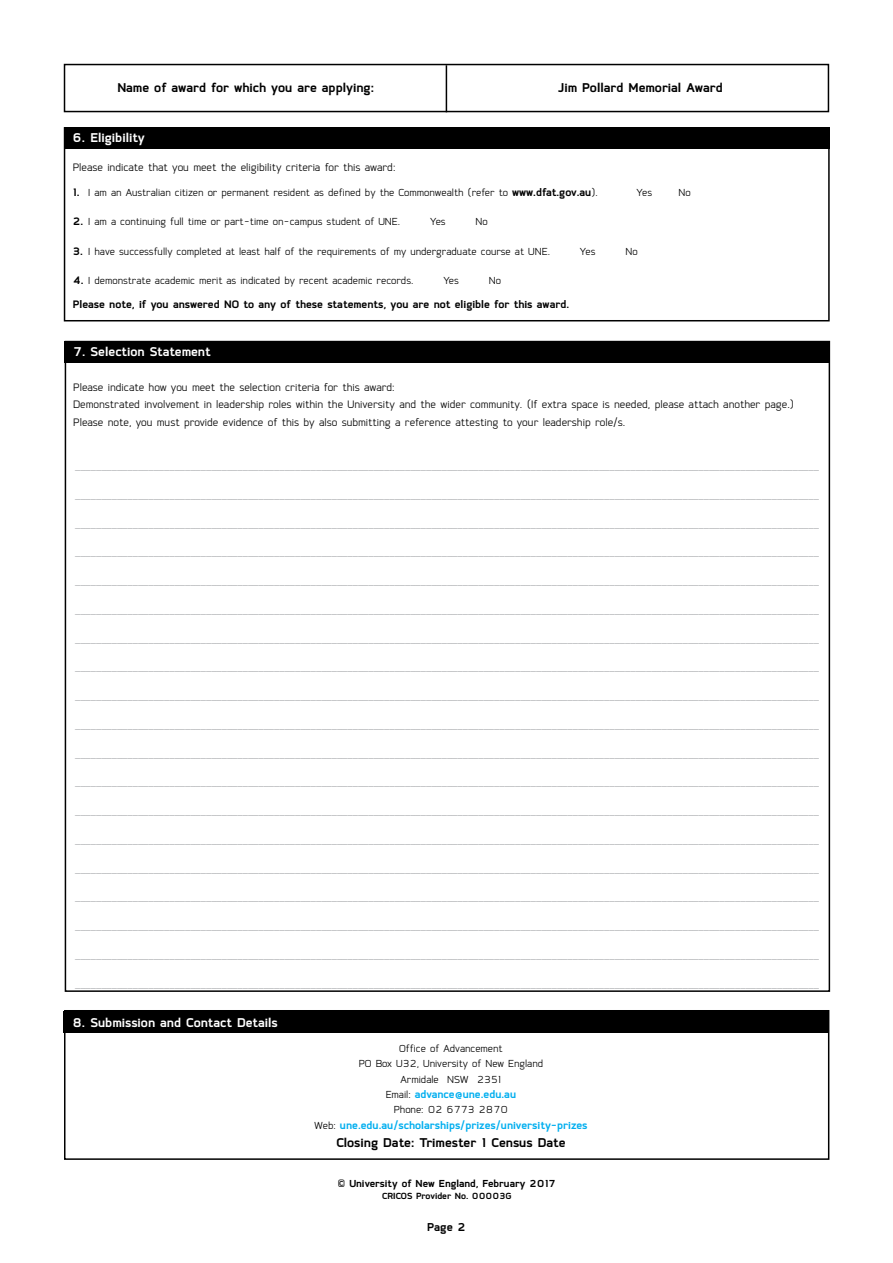
<style>
.page{position:relative;width:893px;height:1263px;background:#fff}
.page>*{position:absolute;margin:0;border:0;box-sizing:border-box;transform-origin:0 0}
.t1{font:700 15px "Coupe";color:#000}
.heading{font:700 15px "Coupe";color:#fff}
.t2{font:13.5px "Coupe";color:#b6b8ba}
.t3{font:13.5px "Coupe";color:#000}
.t4{font:700 13.5px "Coupe";color:#000}
.t5{font:12.75px "Coupe";color:#000}
.t6{font:700 12.75px "Coupe";color:#000}
.t7{font:700 12.75px "Coupe";color:#00aeef}
.Subhead_1{font:700 12px "Coupe";color:#000}
.Subhead_1-2{font:700 10.5px "Coupe";color:#000}
.s1{font-weight:700}
.s2{font-weight:400;color:#000}
</style>
<div class="page">
<div style="left:64px;top:341px;width:766px;height:21px;background:#000"></div>
<div style="left:64px;top:1011px;width:765px;height:21px;background:#000"></div>
<div style="left:64px;top:1010px;width:765px;height:150px;border:2px solid #000"></div>
<div style="left:64px;top:64px;width:765px;height:48px;border:2px solid #000"></div>
<hr style="left:446px;top:65px;width:1px;height:47px;background:#000">
<div style="left:64px;top:127px;width:765px;height:21px;background:#000"></div>
<div style="left:64px;top:127px;width:766px;height:194px;border:2px solid #000"></div>
<p class="t1" style="left:117px;top:80px;width:258px">Name of award for which you are applying:</p>
<p class="heading" style="left:73px;top:130px;width:74px">6. Eligibility</p>
<p class="t3" style="left:73px;top:160px;width:324px">Please indicate that you meet the eligibility criteria for this award:</p>
<p class="t5" style="left:73px;top:186px;width:527px"><span class="s1">1.</span> I am an Australian citizen or permanent resident as defined by the Commonwealth (refer to <span class="s1">www.dfat.gov.au</span>).</p>
<p class="t5" style="left:637px;top:186px;width:17px">Yes</p>
<p class="t5" style="left:678px;top:186px;width:14px">No</p>
<p class="t5" style="left:73px;top:215px;width:329px"><span class="s1">2.</span> I am a continuing full time or part-time on-campus student of UNE.</p>
<p class="t5" style="left:430px;top:215px;width:17px">Yes</p>
<p class="t5" style="left:476px;top:215px;width:14px">No</p>
<p class="t5" style="left:73px;top:244px;width:479px"><span class="s1">3.</span> I have successfully completed at least half of the requirements of my undergraduate course at UNE.</p>
<p class="t5" style="left:580px;top:244px;width:17px">Yes</p>
<p class="t5" style="left:625px;top:244px;width:14px">No</p>
<p class="t5" style="left:73px;top:274px;width:342px"><span class="s1">4.</span> I demonstrate academic merit as indicated by recent academic records.</p>
<p class="t5" style="left:443px;top:274px;width:17px">Yes</p>
<p class="t5" style="left:489px;top:274px;width:14px">No</p>
<p class="t6" style="left:73px;top:298px;width:498px">Please note, if you answered NO to any of these statements, you are not eligible for this award.</p>
<p class="t1" style="left:558px;top:80px;width:166px">Jim Pollard Memorial Award</p>
<p class="heading" style="left:73px;top:344px;width:139px">7. Selection Statement</p>
<p class="t3" style="left:73px;top:380px;width:323px">Please indicate how you meet the selection criteria for this award:</p>
<p class="t3" style="left:73px;top:397px;width:723px">Demonstrated involvement in leadership roles within the University and the wider community. (If extra space is needed, please attach another page.)</p>
<p class="t3" style="left:73px;top:415px;width:554px">Please note, you must provide evidence of this by also submitting a reference attesting to your leadership role/s.</p>
<p class="t2" style="left:73px;top:459px;width:747px">_______________________________________________________________________________________________________________________________________________</p>
<p class="t2" style="left:73px;top:488px;width:747px">_______________________________________________________________________________________________________________________________________________</p>
<p class="t2" style="left:73px;top:516px;width:747px">_______________________________________________________________________________________________________________________________________________</p>
<p class="t2" style="left:73px;top:545px;width:747px">_______________________________________________________________________________________________________________________________________________</p>
<p class="t2" style="left:73px;top:574px;width:747px">_______________________________________________________________________________________________________________________________________________</p>
<p class="t2" style="left:73px;top:603px;width:747px">_______________________________________________________________________________________________________________________________________________</p>
<p class="t2" style="left:73px;top:632px;width:747px">_______________________________________________________________________________________________________________________________________________</p>
<p class="t2" style="left:73px;top:660px;width:747px">_______________________________________________________________________________________________________________________________________________</p>
<p class="t2" style="left:73px;top:689px;width:747px">_______________________________________________________________________________________________________________________________________________</p>
<p class="t2" style="left:73px;top:718px;width:747px">_______________________________________________________________________________________________________________________________________________</p>
<p class="t2" style="left:73px;top:747px;width:747px">_______________________________________________________________________________________________________________________________________________</p>
<p class="t2" style="left:73px;top:775px;width:747px">_______________________________________________________________________________________________________________________________________________</p>
<p class="t2" style="left:73px;top:804px;width:747px">_______________________________________________________________________________________________________________________________________________</p>
<p class="t2" style="left:73px;top:833px;width:747px">_______________________________________________________________________________________________________________________________________________</p>
<p class="t2" style="left:73px;top:862px;width:747px">_______________________________________________________________________________________________________________________________________________</p>
<p class="t2" style="left:73px;top:890px;width:747px">_______________________________________________________________________________________________________________________________________________</p>
<p class="t2" style="left:73px;top:919px;width:747px">_______________________________________________________________________________________________________________________________________________</p>
<p class="t2" style="left:73px;top:948px;width:747px">_______________________________________________________________________________________________________________________________________________</p>
<p class="t2" style="left:73px;top:977px;width:747px">_______________________________________________________________________________________________________________________________________________</p>
<p class="heading" style="left:72px;top:1014px;width:207px">8. Submission and Contact Details</p>
<p class="t5" style="left:399px;top:1042px;width:105px">Office of Advancement</p>
<p class="t5" style="left:359px;top:1057px;width:186px">PO Box U32, University of New England</p>
<p class="t5" style="left:401px;top:1072px;width:102px">Armidale NSW 2351</p>
<p class="t7" style="left:386px;top:1087px;width:132px"><span class="s2">Email:</span> advance@une.edu.au</p>
<p class="t5" style="left:394px;top:1103px;width:116px">Phone: 02 6773 2870</p>
<p class="t7" style="left:314px;top:1118px;width:275px"><span class="s2">Web:</span> une.edu.au/scholarships/prizes/university-prizes</p>
<p class="t1" style="left:336px;top:1134px;width:231px">Closing Date: Trimester 1 Census Date</p>
<p class="Subhead_1" style="left:338px;top:1177px;width:219px">© University of New England, February 2017</p>
<p class="Subhead_1-2" style="left:382px;top:1191px;width:131px">CRICOS Provider No. 00003G</p>
<p class="t4" style="left:427px;top:1220px;width:40px">Page 2</p>
</div>
